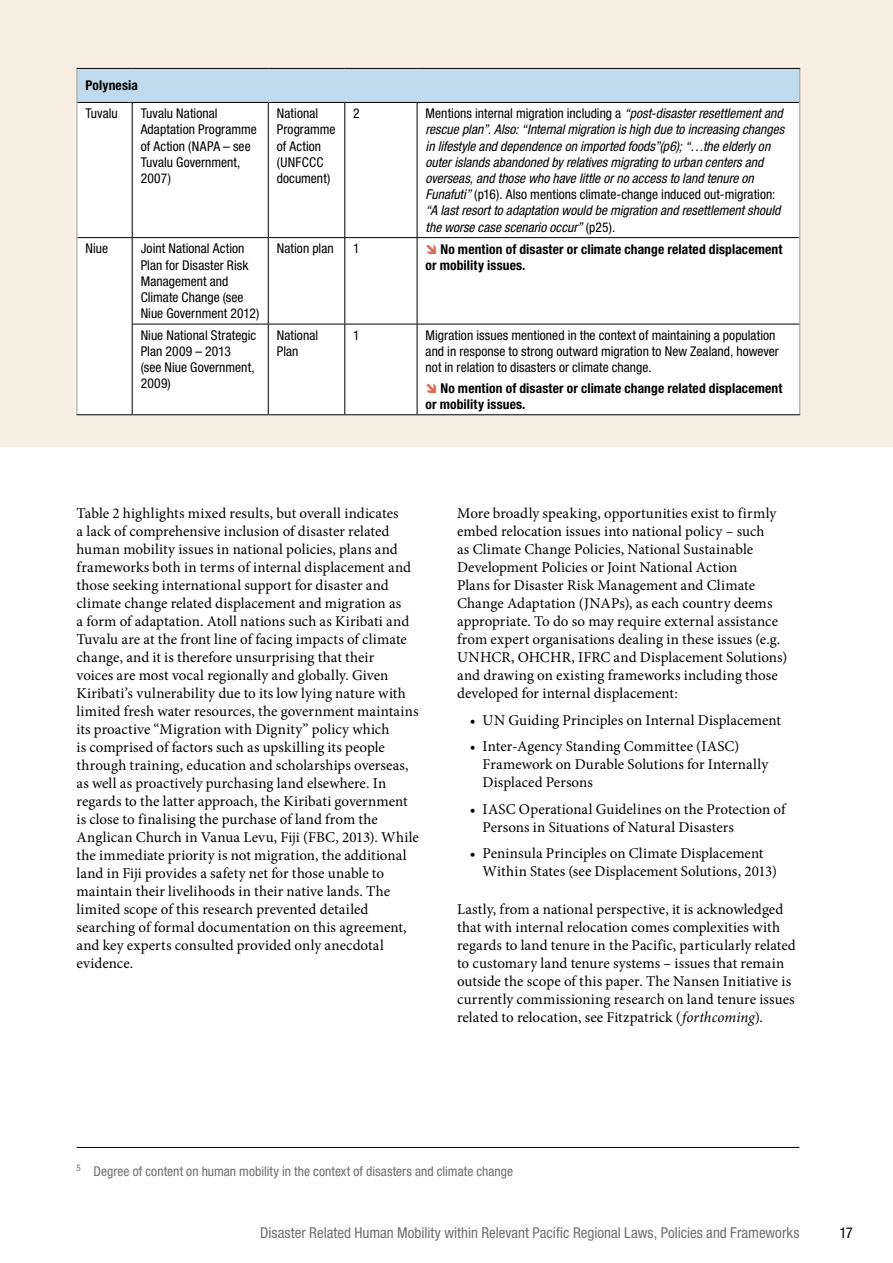
<style>
.page{position:relative;width:893px;height:1263px;background:#fff}
.page>*{position:absolute;margin:0;border:0;box-sizing:border-box;transform-origin:0 0}
.t1{font:15px/18px "Minion Pro";letter-spacing:.005em;color:#000}
.t2{font:condensed 15px "Helvetica Neue CE";color:#706f6f}
.t3{font:condensed 15px "Helvetica Neue CE";color:#000}
.t4{font:italic condensed 13.5px/16.2px "Helvetica Neue CE";color:#000}
.t5{font:condensed 13.5px/16.2px "Helvetica Neue CE";letter-spacing:.005em;color:#000}
.t6{font:700 condensed 13.5px/16.2px "Helvetica Neue CE";letter-spacing:.01em;color:#000}
.t7{font:condensed 13.5px "Helvetica Neue CE";letter-spacing:.005em;color:#706f6f}
.s1{font-style:normal}
.s2{font-style:italic}
</style>
<div class="page">
<hr style="left:77px;top:1147px;width:722px;height:1px;background:#000">
<div style="left:0;top:0;width:893px;height:446px;background:#f8efe2"></div>
<div style="left:77px;top:68px;width:723px;height:34px;background:#c1daeb"></div>
<div style="left:78px;top:103px;width:721px;height:311px;background:#fff"></div>
<hr style="left:77px;top:68px;width:55px;height:1px;background:#000">
<hr style="left:132px;top:68px;width:136px;height:1px;background:#000">
<hr style="left:268px;top:68px;width:77px;height:1px;background:#000">
<hr style="left:345px;top:68px;width:72px;height:1px;background:#000">
<hr style="left:417px;top:68px;width:383px;height:1px;background:#000">
<hr style="left:77px;top:102px;width:55px;height:1px;background:#000">
<hr style="left:132px;top:102px;width:136px;height:1px;background:#000">
<hr style="left:132px;top:103px;width:1px;height:134px;background:#000">
<hr style="left:268px;top:102px;width:77px;height:1px;background:#000">
<hr style="left:268px;top:103px;width:1px;height:134px;background:#000">
<hr style="left:345px;top:102px;width:72px;height:1px;background:#000">
<hr style="left:344px;top:103px;width:1px;height:134px;background:#000">
<hr style="left:417px;top:102px;width:382px;height:1px;background:#000">
<hr style="left:417px;top:103px;width:1px;height:134px;background:#000">
<hr style="left:77px;top:237px;width:55px;height:1px;background:#000">
<hr style="left:132px;top:237px;width:136px;height:1px;background:#000">
<hr style="left:132px;top:238px;width:1px;height:86px;background:#000">
<hr style="left:268px;top:237px;width:77px;height:1px;background:#000">
<hr style="left:268px;top:238px;width:1px;height:86px;background:#000">
<hr style="left:345px;top:237px;width:72px;height:1px;background:#000">
<hr style="left:344px;top:238px;width:1px;height:86px;background:#000">
<hr style="left:417px;top:237px;width:382px;height:1px;background:#000">
<hr style="left:417px;top:238px;width:1px;height:86px;background:#000">
<hr style="left:132px;top:324px;width:136px;height:1px;background:#000">
<hr style="left:132px;top:324px;width:1px;height:90px;background:#000">
<hr style="left:268px;top:324px;width:77px;height:1px;background:#000">
<hr style="left:268px;top:324px;width:1px;height:90px;background:#000">
<hr style="left:345px;top:324px;width:72px;height:1px;background:#000">
<hr style="left:344px;top:324px;width:1px;height:90px;background:#000">
<hr style="left:417px;top:324px;width:382px;height:1px;background:#000">
<hr style="left:417px;top:324px;width:1px;height:90px;background:#000">
<hr style="left:77px;top:69px;width:1px;height:33px;background:#9d9d9c">
<hr style="left:799px;top:69px;width:1px;height:33px;background:#9d9d9c">
<hr style="left:77px;top:102px;width:1px;height:136px;background:#9d9d9c">
<hr style="left:799px;top:102px;width:1px;height:136px;background:#9d9d9c">
<hr style="left:77px;top:238px;width:1px;height:86px;background:#9d9d9c">
<hr style="left:799px;top:238px;width:1px;height:86px;background:#9d9d9c">
<hr style="left:77px;top:324px;width:1px;height:90px;background:#9d9d9c">
<hr style="left:799px;top:324px;width:1px;height:90px;background:#9d9d9c">
<hr style="left:77px;top:414px;width:55px;height:1px;background:#000">
<hr style="left:132px;top:414px;width:136px;height:1px;background:#000">
<hr style="left:268px;top:414px;width:77px;height:1px;background:#000">
<hr style="left:345px;top:414px;width:72px;height:1px;background:#000">
<hr style="left:417px;top:414px;width:383px;height:1px;background:#000">
<svg style="left:427px;top:244px;width:9px;height:10px"></svg>
<svg style="left:427px;top:383px;width:9px;height:9px"></svg>
<p class="t6" style="left:85px;top:78px;width:54px">Polynesia</p>
<p class="t5" style="left:85px;top:106px;width:34px">Tuvalu</p>
<p class="t5" style="left:141px;top:106px;width:118px">Tuvalu National<br>Adaptation Programme of Action (NAPA – see<br>Tuvalu Government,<br>2007)</p>
<p class="t5" style="left:277px;top:106px;width:60px">National<br>Programme of Action (UNFCCC document)</p>
<p class="t5" style="left:353px;top:106px;width:8px">2</p>
<p class="t4" style="left:426px;top:106px;width:360px"><span class="s1">Mentions internal migration including a</span> “post‑disaster resettlement and rescue plan”. Also: “Internal migration is high due to increasing changes in lifestyle and dependence on imported foods”(p6); “…the elderly on outer islands abandoned by relatives migrating to urban centers and overseas, and those who have little or no access to land tenure on Funafuti” <span class="s1">(p16). Also mentions climate‑change induced out‑migration: </span>“A last resort to adaptation would be migration and resettlement should the worse case scenario occur” <span class="s1">(p25).</span></p>
<p class="t5" style="left:85px;top:241px;width:24px">Niue</p>
<p class="t5" style="left:141px;top:241px;width:120px">Joint National Action<br>Plan for Disaster Risk<br>Management and<br>Climate Change (see<br>Niue Government 2012)</p>
<p class="t5" style="left:277px;top:241px;width:59px">Nation plan</p>
<p class="t5" style="left:353px;top:241px;width:8px">1</p>
<p class="t6" style="left:426px;top:242px;width:358px;text-indent:15px">No mention of disaster or climate change related displacement or mobility issues.</p>
<p class="t5" style="left:141px;top:327px;width:117px">Niue National Strategic<br>Plan 2009 – 2013<br>(see Niue Government,<br>2009)</p>
<p class="t5" style="left:277px;top:327px;width:43px">National<br>Plan</p>
<p class="t5" style="left:353px;top:327px;width:8px">1</p>
<p class="t5" style="left:426px;top:327px;width:355px">Migration issues mentioned in the context of maintaining a population and in response to strong outward migration to New Zealand, however not in relation to disasters or climate change.</p>
<p class="t6" style="left:426px;top:380px;width:358px;text-indent:15px">No mention of disaster or climate change related displacement or mobility issues.</p>
<p class="t1" style="left:77px;top:504px;width:344px">Table 2 highlights mixed results, but overall indicates<br>a lack of comprehensive inclusion of disaster related human mobility issues in national policies, plans and frameworks both in terms of internal displacement and those seeking international support for disaster and climate change related displacement and migration as<br>a form of adaptation. Atoll nations such as Kiribati and Tuvalu are at the front line of facing impacts of climate change, and it is therefore unsurprising that their<br>voices are most vocal regionally and globally. Given Kiribati’s vulnerability due to its low lying nature with limited fresh water resources, the government maintains its proactive “Migration with Dignity” policy which<br>is comprised of factors such as upskilling its people through training, education and scholarships overseas, as well as proactively purchasing land elsewhere. In regards to the latter approach, the Kiribati government is close to finalising the purchase of land from the Anglican Church in Vanua Levu, Fiji (FBC, 2013). While the immediate priority is not migration, the additional land in Fiji provides a safety net for those unable to maintain their livelihoods in their native lands. The limited scope of this research prevented detailed searching of formal documentation on this agreement, and key experts consulted provided only anecdotal evidence.</p>
<p class="t1" style="left:457px;top:504px;width:332px">More broadly speaking, opportunities exist to firmly embed relocation issues into national policy – such<br>as Climate Change Policies, National Sustainable Development Policies or Joint National Action<br>Plans for Disaster Risk Management and Climate Change Adaptation (JNAPs), as each country deems appropriate. To do so may require external assistance from expert organisations dealing in these issues (e.g.<br>UNHCR, OHCHR, IFRC and Displacement Solutions) and drawing on existing frameworks including those developed for internal displacement:</p>
<p class="t1" style="left:470px;top:711px;width:313px">• UN Guiding Principles on Internal Displacement</p>
<p class="t1" style="left:483px;top:737px;width:287px;text-indent:-13px">• Inter‑Agency Standing Committee (IASC)<br>Framework on Durable Solutions for Internally<br>Displaced Persons</p>
<p class="t1" style="left:483px;top:800px;width:304px;text-indent:-13px">• IASC Operational Guidelines on the Protection of<br>Persons in Situations of Natural Disasters</p>
<p class="t1" style="left:483px;top:844px;width:296px;text-indent:-13px">• Peninsula Principles on Climate Displacement<br>Within States (see Displacement Solutions, 2013)</p>
<p class="t1" style="left:457px;top:900px;width:340px">Lastly, from a national perspective, it is acknowledged that with internal relocation comes complexities with regards to land tenure in the Pacific, particularly related to customary land tenure systems – issues that remain outside the scope of this paper. The Nansen Initiative is currently commissioning research on land tenure issues related to relocation, see Fitzpatrick (<span class="s2">forthcoming</span>).</p>
<p class="t7" style="left:77px;top:1163px;width:438px"><sup>5</sup> Degree of content on human mobility in the context of disasters and climate change</p>
<p class="t2" style="left:260px;top:1224px;width:541px">Disaster Related Human Mobility within Relevant Pacific Regional Laws, Policies and Frameworks</p>
<p class="t3" style="left:839px;top:1224px;width:15px">17</p>
</div>
